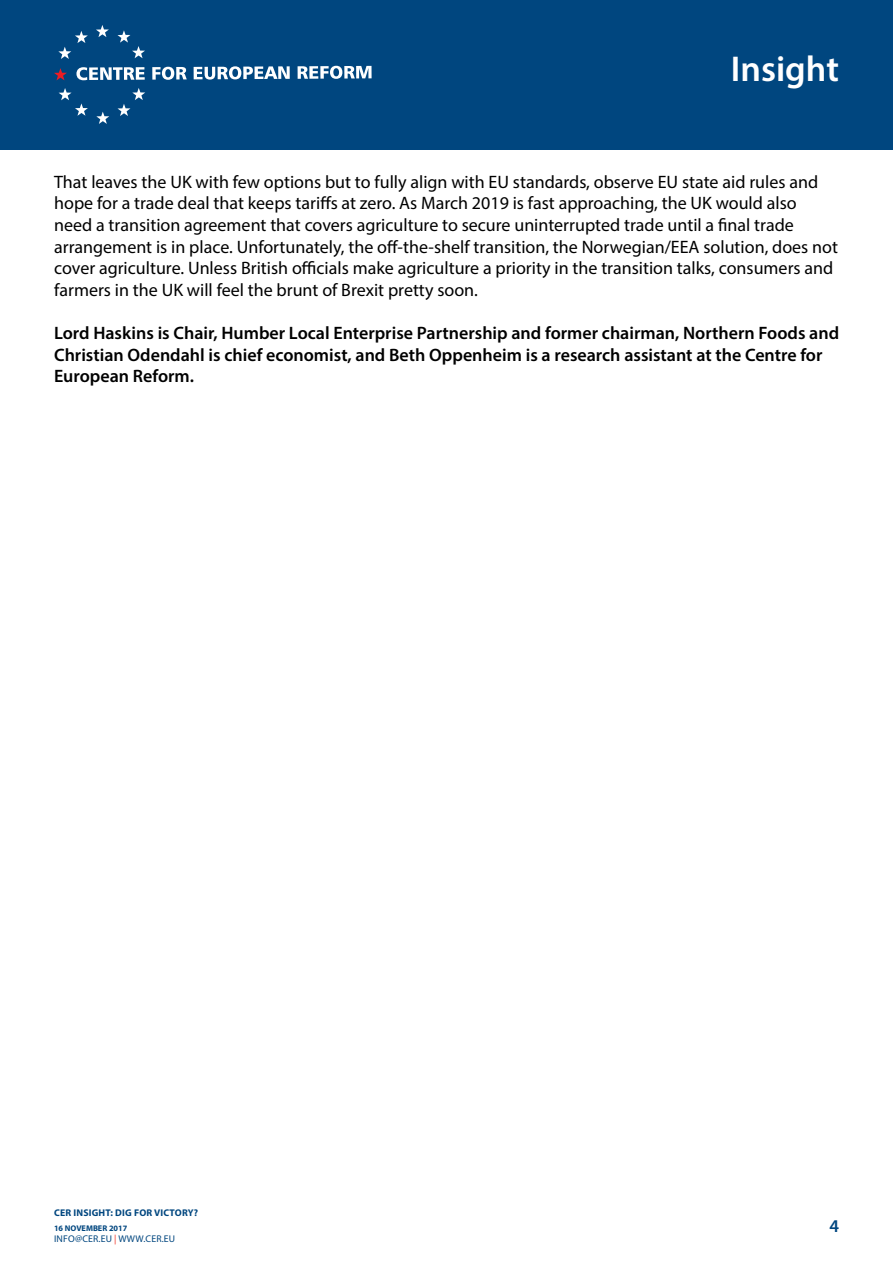
<style>
.page{position:relative;width:893px;height:1263px;background:#fff}
.page>*{position:absolute;margin:0;border:0;box-sizing:border-box;transform-origin:0 0}
.t1{font:600 36px "Myriad Pro";color:#fff}
.t2{font:18px/21.6px "Myriad Pro";color:#000}
.t3{font:600 18px/21.6px "Myriad Pro";color:#000}
.t4{font:600 18px "Myriad Pro";color:#00467f}
.t5{font:700 9.75px "Myriad Pro";letter-spacing:.02em;color:#00467f}
.t6{font:9.75px "Myriad Pro";letter-spacing:.02em;color:#00467f}
.t7{font:700 8.25px "Myriad Pro";color:#00467f}
.s1{color:#ee3124}
</style>
<div class="page">
<div style="left:0;top:0;width:893px;height:150px;background:#00467f"></div>
<svg style="left:96px;top:25px;width:13px;height:12px"></svg>
<svg style="left:118px;top:30px;width:27px;height:28px"></svg>
<svg style="left:118px;top:88px;width:27px;height:28px"></svg>
<svg style="left:96px;top:112px;width:13px;height:12px"></svg>
<svg style="left:59px;top:88px;width:29px;height:28px"></svg>
<svg style="left:58px;top:31px;width:30px;height:28px"></svg>
<svg style="left:54px;top:68px;width:13px;height:12px"></svg>
<svg style="left:76px;top:67px;width:69px;height:13px"></svg>
<svg style="left:152px;top:67px;width:35px;height:13px"></svg>
<svg style="left:194px;top:66px;width:96px;height:14px"></svg>
<svg style="left:298px;top:66px;width:74px;height:13px"></svg>
<h1 class="t1" style="left:731px;top:46px;width:110px">Insight</h1>
<p class="t2" style="left:54px;top:171px;width:785px">That leaves the UK with few options but to fully align with EU standards, observe EU state aid rules and hope for a trade deal that keeps tariffs at zero. As March 2019 is fast approaching, the UK would also need a transition agreement that covers agriculture to secure uninterrupted trade until a final trade arrangement is in place. Unfortunately, the off-the-shelf transition, the Norwegian/EEA solution, does not cover agriculture. Unless British officials make agriculture a priority in the transition talks, consumers and farmers in the UK will feel the brunt of Brexit pretty soon.</p>
<p class="t3" style="left:54px;top:322px;width:786px">Lord Haskins is Chair, Humber Local Enterprise Partnership and former chairman, Northern Foods and<br>Christian Odendahl is chief economist, and Beth Oppenheim is a research assistant at the Centre for<br>European Reform.</p>
<p class="t5" style="left:54px;top:1207px;width:146px">CER INSIGHT: DIG FOR VICTORY?</p>
<p class="t7" style="left:54px;top:1223px;width:75px">16 NOVEMBER 2017</p>
<p class="t6" style="left:54px;top:1233px;width:6px">info</p>
<p class="t6" style="left:75px;top:1233px;width:102px">@cer.EU <span class="s1">|</span> WWW.CER.EU</p>
<p class="t4" style="left:829px;top:1215px;width:11px">4</p>
</div>
